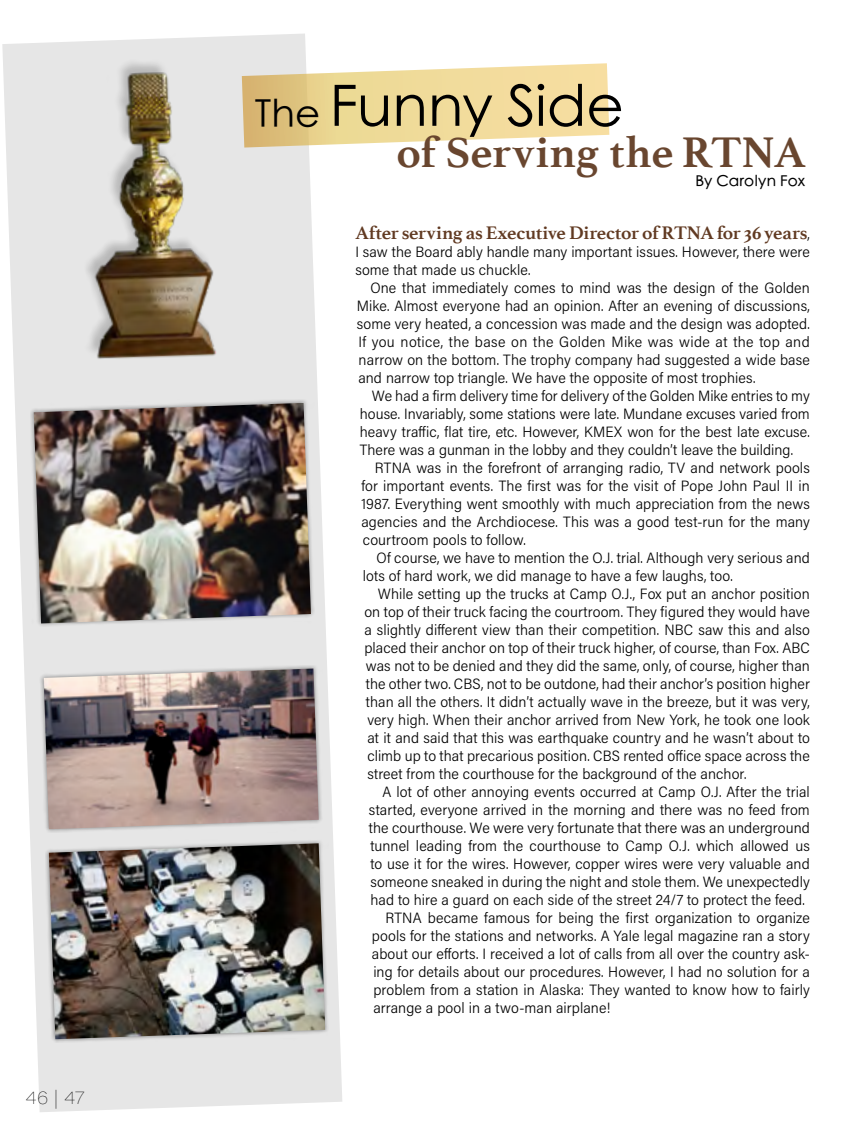
<style>
.page{position:relative;width:864px;height:1134px;background:#fff}
.page>*{position:absolute;margin:0;border:0;box-sizing:border-box;transform-origin:0 0}
.t1{font:300 57px "ST Heiti TC";letter-spacing:-.005em;color:#000}
.t2{font:700 45px "Athelas";letter-spacing:-.01em;color:#69462f}
.t3{font:700 19.2px "Athelas";letter-spacing:-.015em;color:#613a22}
.t4{font:18px "Acumin Variable Concept";color:#000;scale:1.04 1}
.t5{font:15px/18px "Acumin Variable Concept";letter-spacing:.005em;color:#000;text-align:justify}
.t6{font:500 15px "ST Heiti TC";letter-spacing:.02em;color:#000}
.s1{font-size:37.95px}
.s2{font-family:"Acumin Variable Concept";font-weight:400;font-size:15px;color:#000}
</style>
<div class="page">
<svg style="left:2px;top:33px;width:340px;height:1079px;fill:#e6e6e6"></svg>
<svg style="left:242px;top:63px;width:367px;height:85px;background:#efdba4"></svg>
<div style="left:45px;top:839px;width:283px;height:204px;background:#000;opacity:.4"></div>
<img style="left:49px;top:843px;width:276px;height:196px">
<div style="left:40px;top:665px;width:283px;height:168px;background:#000;opacity:.4"></div>
<img style="left:44px;top:669px;width:275px;height:160px">
<div style="left:30px;top:399px;width:285px;height:228px;background:#000;opacity:.4"></div>
<img style="left:34px;top:403px;width:277px;height:220px">
<div style="left:82px;top:59px;width:133px;height:298px;background:#000;opacity:.2"></div>
<img style="left:82px;top:67px;width:143px;height:297px">
<p class="t4" style="left:25px;top:1085px;width:59px">46 | 47</p>
<h1 class="t1" style="left:255px;top:59px;width:371px"><span class="s1">The</span> Funny Side</h1>
<h2 class="t2" style="left:396px;top:115px;width:411px">of Serving the RTNA</h2>
<p class="t6" style="left:695px;top:174px;width:111px">By Carolyn Fox</p>
<p class="t3" style="left:355px;top:217px;width:456px">After serving as Executive Director of RTNA for 36 years<span class="s2">,</span></p>
<p class="t5" style="left:355px;top:242px;width:456px">I saw the Board ably handle many important issues. However, there were some that made us chuckle.</p>
<p class="t5" style="left:357px;top:278px;width:455px;text-indent:13px">One that immediately comes to mind was the design of the Golden Mike. Almost everyone had an opinion. After an evening of discussions, some very heated, a concession was made and the design was adopted.<br>If you notice, the base on the Golden Mike was wide at the top and narrow on the bottom. The trophy company had suggested a wide base and narrow top triangle. We have the opposite of most trophies.</p>
<p class="t5" style="left:360px;top:386px;width:452px;text-indent:12px">We had a firm delivery time for delivery of the Golden Mike entries to my house. Invariably, some stations were late. Mundane excuses varied from heavy traffic, flat tire, etc. However, KMEX won for the best late excuse.<br>There was a gunman in the lobby and they couldn’t leave the building.</p>
<p class="t5" style="left:361px;top:458px;width:450px;text-indent:13px">RTNA was in the forefront of arranging radio, TV and network pools for important events. The first was for the visit of Pope John Paul II in 1987. Everything went smoothly with much appreciation from the news agencies and the Archdiocese. This was a good test-run for the many courtroom pools to follow.</p>
<p class="t5" style="left:363px;top:548px;width:449px;text-indent:13px">Of course, we have to mention the O.J. trial. Although very serious and lots of hard work, we did manage to have a few laughs, too.</p>
<p class="t5" style="left:364px;top:584px;width:447px;text-indent:13px">While setting up the trucks at Camp O.J., Fox put an anchor position on top of their truck facing the courtroom. They figured they would have a slightly different view than their competition. NBC saw this and also placed their anchor on top of their truck higher, of course, than Fox. ABC was not to be denied and they did the same, only, of course, higher than the other two. CBS, not to be outdone, had their anchor’s position higher than all the others. It didn’t actually wave in the breeze, but it was very, very high. When their anchor arrived from New York, he took one look at it and said that this was earthquake country and he wasn’t about to climb up to that precarious position. CBS rented office space across the street from the courthouse for the background of the anchor.</p>
<p class="t5" style="left:382px;top:782px;width:429px">A lot of other annoying events occurred at Camp O.J. After the trial</p>
<p class="t5" style="left:369px;top:800px;width:443px">started, everyone arrived in the morning and there was no feed from</p>
<p class="t5" style="left:369px;top:818px;width:443px">the courthouse. We were very fortunate that there was an underground</p>
<p class="t5" style="left:370px;top:836px;width:441px">tunnel leading from the courthouse to Camp O.J. which allowed us</p>
<p class="t5" style="left:370px;top:854px;width:441px">to use it for the wires. However, copper wires were very valuable and</p>
<p class="t5" style="left:370px;top:872px;width:441px">someone sneaked in during the night and stole them. We unexpectedly</p>
<p class="t5" style="left:370px;top:890px;width:436px">had to hire a guard on each side of the street 24/7 to protect the feed.</p>
<p class="t5" style="left:385px;top:908px;width:426px">RTNA became famous for being the first organization to organize</p>
<p class="t5" style="left:372px;top:926px;width:440px">pools for the stations and networks. A Yale legal magazine ran a story</p>
<p class="t5" style="left:372px;top:944px;width:440px">about our efforts. I received a lot of calls from all over the country ask-</p>
<p class="t5" style="left:373px;top:962px;width:438px">ing for details about our procedures. However, I had no solution for a</p>
<p class="t5" style="left:373px;top:980px;width:438px">problem from a station in Alaska: They wanted to know how to fairly</p>
<p class="t5" style="left:373px;top:998px;width:238px">arrange a pool in a two-man airplane!</p>
</div>
